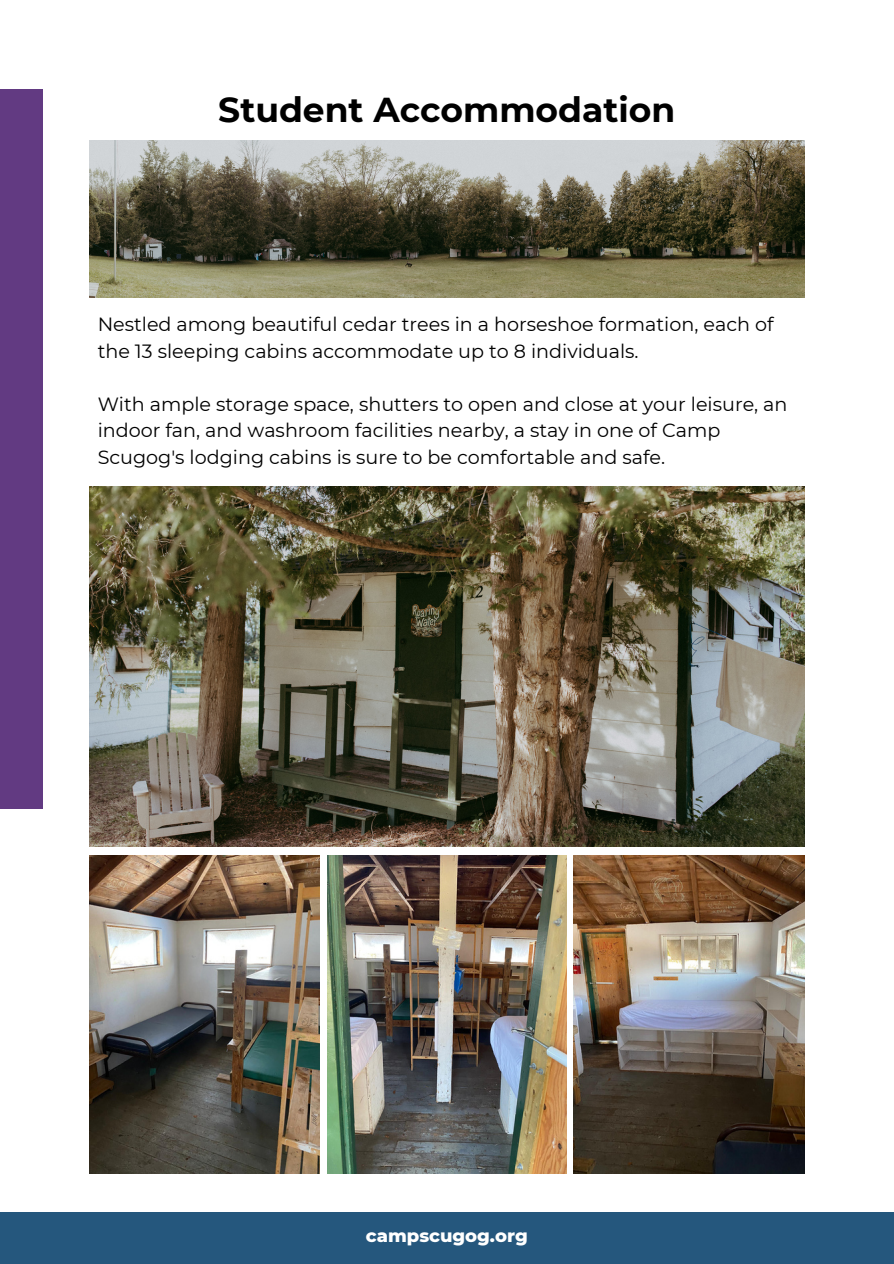
<style>
.page{position:relative;width:894px;height:1264px;background:#fff}
.page>*{position:absolute;margin:0;border:0;box-sizing:border-box;transform-origin:0 0}
.t1{font:700 34.5px "Montserrat";color:#000}
.t2{font:19.2px/26.5px "Montserrat";color:#000}
.t3{font:800 18px "Montserrat";color:#fff}
</style>
<div class="page">
<div style="left:0;top:89px;width:43px;height:719px;background:#623a82"></div>
<div style="left:0;top:1212px;width:893px;height:51px;background:#25577d"></div>
<img style="left:89px;top:855px;width:231px;height:318px">
<img style="left:327px;top:855px;width:239px;height:318px">
<img style="left:573px;top:855px;width:230px;height:318px">
<img style="left:89px;top:486px;width:715px;height:360px">
<img style="left:89px;top:141px;width:715px;height:156px">
<p class="t1" style="left:218px;top:88px;width:458px">Student Accommodation</p>
<p class="t2" style="left:98px;top:311px;width:677px">Nestled among beautiful cedar trees in a horseshoe formation, each of the 13 sleeping cabins accommodate up to 8 individuals.</p>
<h2 class="t2" style="left:98px;top:391px;width:691px">With ample storage space, shutters to open and close at your leisure, an indoor fan, and washroom facilities nearby, a stay in one of Camp<br>Scugog's lodging cabins is sure to be comfortable and safe.</h2>
<h1 class="t3" style="left:366px;top:1224px;width:163px">campscugog.org</h1>
</div>
